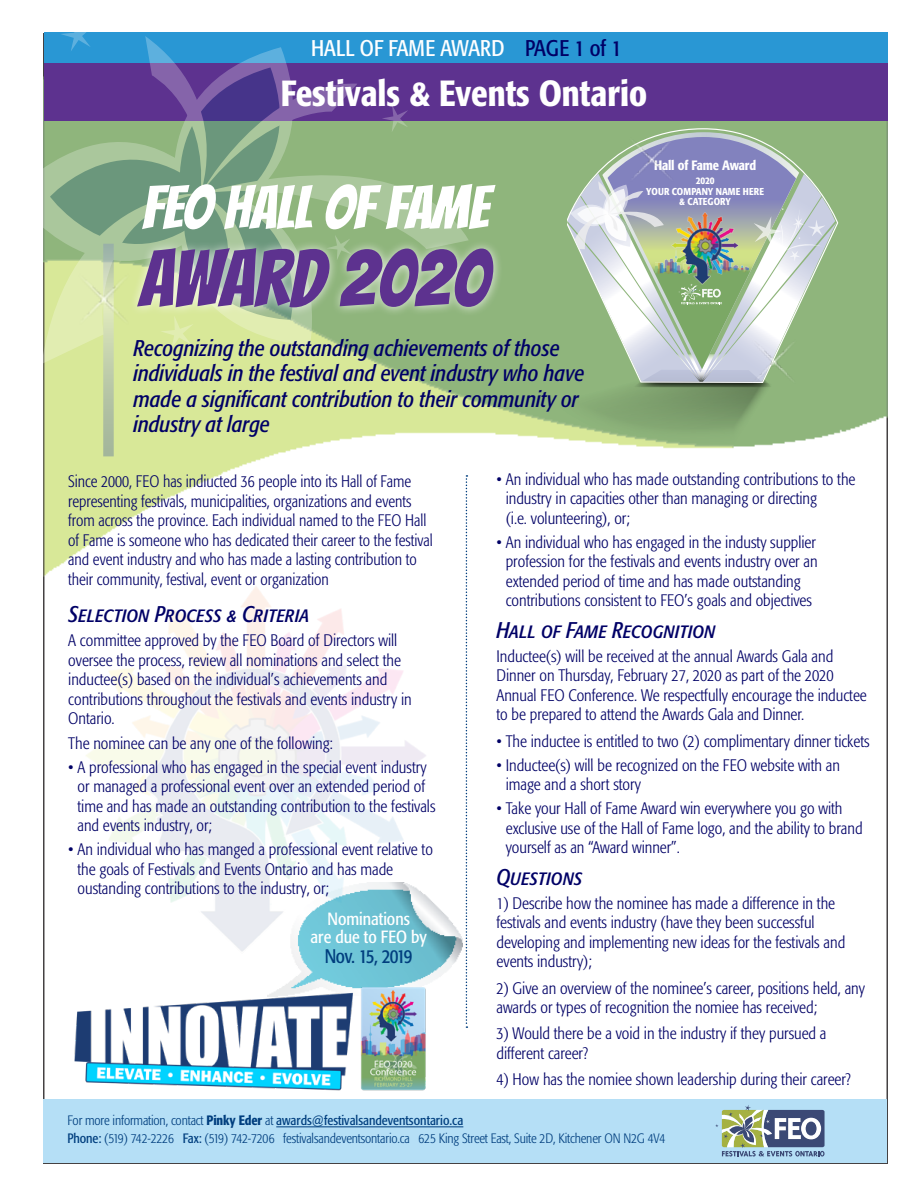
<style>
.page{position:relative;width:918px;height:1188px;background:#fff}
.page>*{position:absolute;margin:0;border:0;box-sizing:border-box;transform-origin:0 0}
.t1{font:79.5px "Bangers";color:#5d328f}
.t2{font:60px "Bangers";color:#fff}
.t3{font:500 condensed 36px "Formata";color:#fff}
.t4{font:italic condensed 22.5px/25.5px "Formata";color:#006}
.t5{font:22.5px "Formata Cn Italic SC";color:#006}
.t6{font:condensed 22.5px "Formata";color:#fff}
.t7{font:condensed 19.5px "Formata";letter-spacing:-.06em;color:#003e7e}
.t8{font:condensed 17.55px/17.5px "Formata";color:#fff;text-align:center}
.t9{font:300 condensed 16.5px/19.5px "Formata";color:#006}
.t10{font:300 condensed 13.5px/18px "Formata";letter-spacing:-.01em;color:#003e7e}
.t11{font:500 condensed 13.5px "Formata";letter-spacing:-.01em;color:#fff}
.t12{font:500 condensed 9.9px/10.5px "Formata";color:#fff;text-align:center}
.s1{color:#006}
.s2{font-weight:500}
.s3{font-weight:400}
</style>
<div class="page">
<img style="left:43px;top:121px;width:844px;height:979px">
<svg style="left:568px;top:128px;width:271px;height:256px"></svg>
<svg style="left:549px;top:132px;width:287px;height:319px"></svg>
<img style="left:668px;top:203px;width:72px;height:92px">
<img style="left:732px;top:320px;width:82px;height:79px">
<img style="left:610px;top:121px;width:74px;height:73px">
<svg style="left:466px;top:475px;width:1px;height:553px"></svg>
<svg style="left:103px;top:364px;width:11px;height:92px"></svg>
<img style="left:267px;top:882px;width:195px;height:115px">
<div style="left:43px;top:1100px;width:844px;height:63px;background:#b5dff6"></div>
<svg style="left:715px;top:1105px;width:110px;height:52px"></svg>
<hr style="left:276px;top:1127px;width:187px;height:1px;background:#003e7e">
<div style="left:44px;top:32px;width:843px;height:31px;background:#2997d4"></div>
<div style="left:44px;top:63px;width:843px;height:58px;background:#5d328f"></div>
<svg style="left:43px;top:32px;width:426px;height:332px"></svg>
<div style="left:129px;top:239px;width:375px;height:78px;background:#fff;opacity:.75"></div>
<img style="left:79px;top:571px;width:359px;height:384px">
<img style="left:67px;top:977px;width:380px;height:123px">
<h3 class="t6" style="left:311px;top:35px;width:312px">HALL OF FAME AWARD <span class="s1">PAGE 1 of 1</span></h3>
<h3 class="t3" style="left:281px;top:71px;width:368px">Festivals &amp; Events Ontario</h3>
<h2 class="t2" style="left:142px;top:163px;width:348px">FEO HALL OF FAME</h2>
<h1 class="t1" style="left:139px;top:219px;width:352px">AWARD 2020</h1>
<h3 class="t4" style="left:133px;top:335px;width:452px">Recognizing the outstanding achievements of those individuals in the festival and event industry who have made a significant contribution to their community or industry at large</h3>
<p class="t11" style="left:654px;top:157px;width:104px">Hall of Fame Award</p>
<p class="t12" style="left:646px;top:176px;width:119px">2020<br>YOUR COMPANY NAME HERE &amp; CATEGORY</p>
<p class="t9" style="left:68px;top:472px;width:366px">Since 2000, FEO has indiucted 36 people into its Hall of Fame representing festivals, municipalities, organizations and events from across the province. Each individual named to the FEO Hall of Fame is someone who has dedicated their career to the festival and event industry and who has made a lasting contribution to their community, festival, event or organization</p>
<h3 class="t5" style="left:68px;top:601px;width:243px">Selection Process &amp; Criteria</h3>
<p class="t9" style="left:68px;top:631px;width:345px">A committee approved by the FEO Board of Directors will oversee the process, review all nominations and select the inductee(s) based on the individual’s achievements and contributions throughout the festivals and events industry in Ontario.</p>
<p class="t9" style="left:68px;top:733px;width:266px">The nominee can be any one of the following:</p>
<p class="t9" style="left:78px;top:757px;width:360px;text-indent:-9px">• A professional who has engaged in the special event industry or managed a professional event over an extended period of time and has made an outstanding contribution to the festivals and events industry, or;</p>
<p class="t9" style="left:78px;top:840px;width:357px;text-indent:-9px">• An individual who has manged a professional event relative to the goals of Festivals and Events Ontario and has made oustanding contributions to the industry, or;</p>
<p class="t8" style="left:311px;top:911px;width:118px">Nominations<br>are due to FEO by</p>
<p class="t7" style="left:325px;top:944px;width:89px">Nov. 15, 2019</p>
<p class="t9" style="left:506px;top:469px;width:351px;text-indent:-9px">• An individual who has made outstanding contributions to the industry in capacities other than managing or directing<br>(i.e. volunteering), or;</p>
<p class="t9" style="left:496px;top:532px;width:323px;text-align:center">• An individual who has engaged in the industy supplier profession for the festivals and events industry over an extended period of time and has made outstanding contributions consistent to FEO’s goals and objectives</p>
<h3 class="t5" style="left:496px;top:617px;width:221px">Hall of Fame Recognition</h3>
<p class="t9" style="left:496px;top:647px;width:372px">Inductee(s) will be received at the annual Awards Gala and Dinner on Thursday, February 27, 2020 as part of the 2020<br>Annual FEO Conference. We respectfully encourage the inductee to be prepared to attend the Awards Gala and Dinner.</p>
<p class="t9" style="left:496px;top:731px;width:375px">• The inductee is entitled to two (2) complimentary dinner tickets</p>
<p class="t9" style="left:506px;top:755px;width:336px;text-indent:-9px">• Inductee(s) will be recognized on the FEO website with an image and a short story</p>
<p class="t9" style="left:506px;top:799px;width:358px;text-indent:-9px">• Take your Hall of Fame Award win everywhere you go with exclusive use of the Hall of Fame logo, and the ability to brand yourself as an “Award winner”.</p>
<h3 class="t5" style="left:496px;top:864px;width:88px">Questions</h3>
<p class="t9" style="left:496px;top:894px;width:350px">1) Describe how the nominee has made a difference in the festivals and events industry (have they been successful developing and implementing new ideas for the festivals and events industry);</p>
<p class="t9" style="left:496px;top:978px;width:370px">2) Give an overview of the nominee’s career, positions held, any awards or types of recognition the nomiee has received;</p>
<p class="t9" style="left:496px;top:1024px;width:332px">3) Would there be a void in the industry if they pursued a different career?</p>
<p class="t9" style="left:496px;top:1070px;width:356px">4) How has the nomiee shown leadership during their career?</p>
<p class="t10" style="left:68px;top:1112px;width:599px">For more information, contact <span class="s2">Pinky Eder</span> at <span class="s3">awards@festivalsandeventsontario.ca<br>Phone:</span> (519) 742-2226 <span class="s3">Fax:</span> (519) 742-7206 festivalsandeventsontario.ca 625 King Street East, Suite 2D, Kitchener ON N2G 4V4</p>
</div>
